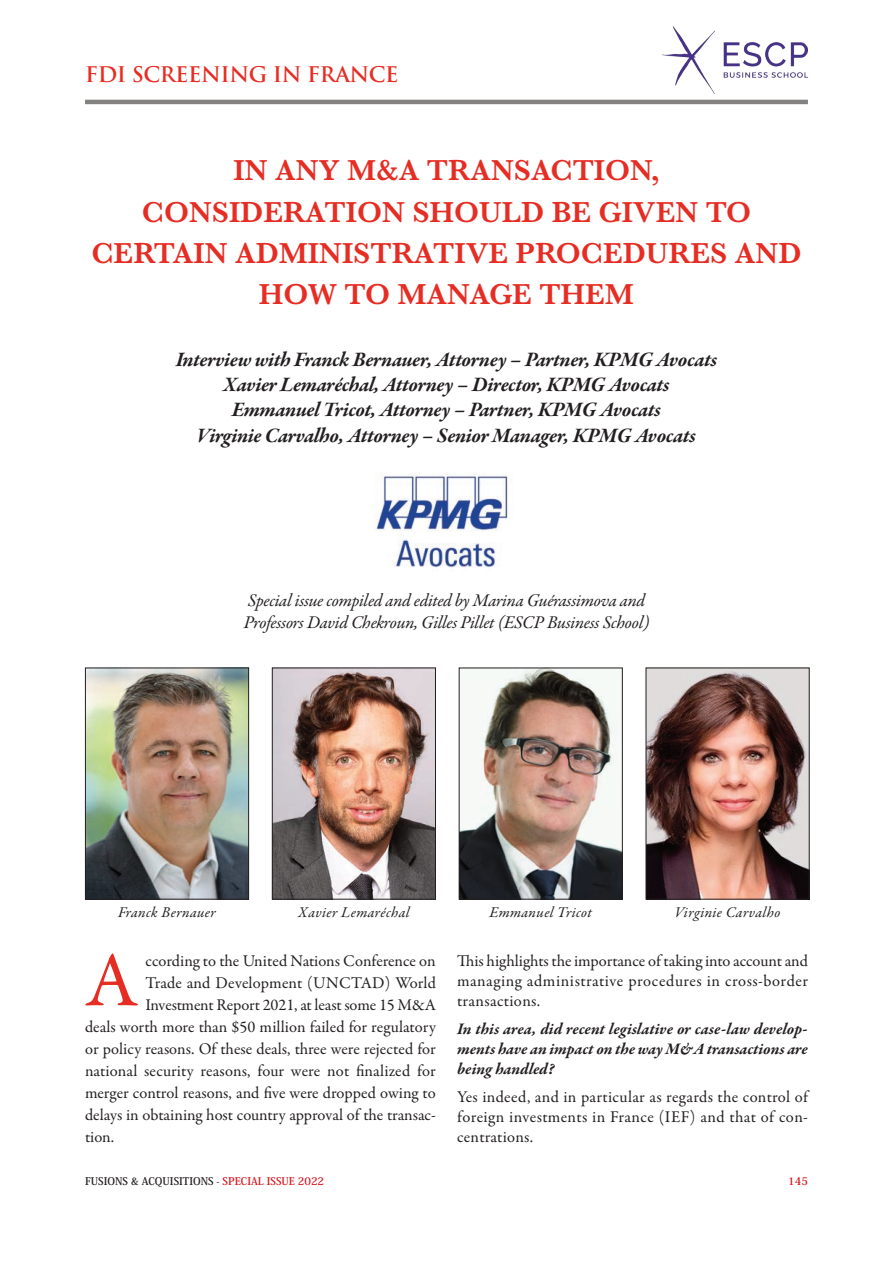
<style>
.page{position:relative;width:893px;height:1263px;background:#fff}
.page>*{position:absolute;margin:0;border:0;box-sizing:border-box;transform-origin:0 0}
.t1{font:78.3px "Garamond Premr Pro";color:#e62d24}
.t2{font:600 30px/41.1px "Baskerville";color:#e62d24;text-align:center}
.t3{font:italic 700 21px "Garamond Premr Pro";letter-spacing:-.015em;color:#231f20}
.t4{font:700 21px "Trajan Pro";letter-spacing:-.02em;color:#e62d24}
.t5{font:italic 18px "Garamond Premr Pro";letter-spacing:-.015em;color:#231f20}
.t6{font:16.5px/20px "Garamond Premr Pro";color:#231f20;text-align:justify}
.t7{font:italic 700 16.5px/20px "Garamond Premr Pro";color:#231f20;text-align:justify}
.t8{font:italic 15px "Garamond Premr Pro";letter-spacing:.025em;color:#231f20}
.t9{font:700 10.5px "Koz Min Pro";color:#231f20}
.t10{font:700 10.5px "Koz Min Pro";color:#d7171f}
.s1{color:#d7171f}
</style>
<div class="page">
<img style="left:662px;top:26px;width:146px;height:68px">
<hr style="left:85px;top:100px;width:723px;height:4px;background:#848280">
<img style="left:375px;top:473px;width:133px;height:95px">
<img style="left:87px;top:670px;width:160px;height:227px">
<div style="left:85px;top:668px;width:164px;height:231px;border:1px solid #231f20"></div>
<img style="left:648px;top:670px;width:160px;height:227px">
<div style="left:646px;top:668px;width:164px;height:231px;border:1px solid #231f20"></div>
<img style="left:274px;top:670px;width:160px;height:227px">
<div style="left:272px;top:668px;width:164px;height:231px;border:1px solid #231f20"></div>
<img style="left:461px;top:670px;width:160px;height:227px">
<div style="left:459px;top:668px;width:164px;height:231px;border:1px solid #231f20"></div>
<p class="t4" style="left:85px;top:63px;width:315px">FDI SCREENING IN FRANCE</p>
<p class="t2" style="left:233px;top:150px;width:428px">IN ANY M&amp;A TRANSACTION,</p>
<p class="t2" style="left:142px;top:191px;width:611px">CONSIDERATION SHOULD BE GIVEN TO</p>
<p class="t2" style="left:91px;top:232px;width:712px">CERTAIN ADMINISTRATIVE PROCEDURES AND<br>HOW TO MANAGE THEM</p>
<p class="t3" style="left:176px;top:351px;width:543px">Interview with Franck Bernauer, Attorney – Partner, KPMG Avocats</p>
<p class="t3" style="left:223px;top:376px;width:448px">Xavier Lemaréchal, Attorney – Director, KPMG Avocats</p>
<p class="t3" style="left:232px;top:402px;width:431px">Emmanuel Tricot, Attorney – Partner, KPMG Avocats</p>
<p class="t3" style="left:197px;top:427px;width:500px">Virginie Carvalho, Attorney – Senior Manager, KPMG Avocats</p>
<p class="t5" style="left:248px;top:593px;width:399px">Special issue compiled and edited by Marina Guérassimova and</p>
<p class="t5" style="left:244px;top:615px;width:407px">Professors David Chekroun, Gilles Pillet (ESCP Business School)</p>
<p class="t8" style="left:118px;top:907px;width:99px">Franck Bernauer</p>
<p class="t8" style="left:298px;top:907px;width:113px">Xavier Lemaréchal</p>
<p class="t8" style="left:489px;top:907px;width:104px">Emmanuel Tricot</p>
<p class="t8" style="left:675px;top:907px;width:107px">Virginie Carvalho</p>
<p class="t1" style="left:85px;top:949px;width:54px">A</p>
<p class="t6" style="left:146px;top:952px;width:292px">ccording to the United Nations Conference on</p>
<p class="t6" style="left:146px;top:974px;width:292px">Trade and Development (UNCTAD) World</p>
<p class="t6" style="left:146px;top:996px;width:292px">Investment Report 2021, at least some 15 M&amp;A</p>
<p class="t6" style="left:85px;top:1018px;width:352px">deals worth more than $50 million failed for regulatory</p>
<p class="t6" style="left:85px;top:1040px;width:352px">or policy reasons. Of these deals, three were rejected for</p>
<p class="t6" style="left:85px;top:1062px;width:352px">national security reasons, four were not finalized for</p>
<p class="t6" style="left:85px;top:1084px;width:352px">merger control reasons, and five were dropped owing to</p>
<p class="t6" style="left:85px;top:1107px;width:352px">delays in obtaining host country approval of the transac-</p>
<p class="t6" style="left:85px;top:1129px;width:31px">tion.</p>
<p class="t6" style="left:457px;top:952px;width:352px">This highlights the importance of taking into account and managing administrative procedures in cross-border transactions.</p>
<p class="t7" style="left:457px;top:1020px;width:352px">In this area, did recent legislative or case-law develop&shy;ments have an impact on the way M&amp;A transactions are being handled?</p>
<p class="t6" style="left:457px;top:1089px;width:352px">Yes indeed, and in particular as regards the control of foreign investments in France (IEF) and that of con&shy;centrations.</p>
<p class="t9" style="left:85px;top:1176px;width:241px">FUSIONS &amp; ACQUISITIONS - <span class="s1">SPECIAL ISSUE 2022</span></p>
<p class="t10" style="left:788px;top:1176px;width:21px">145</p>
</div>
